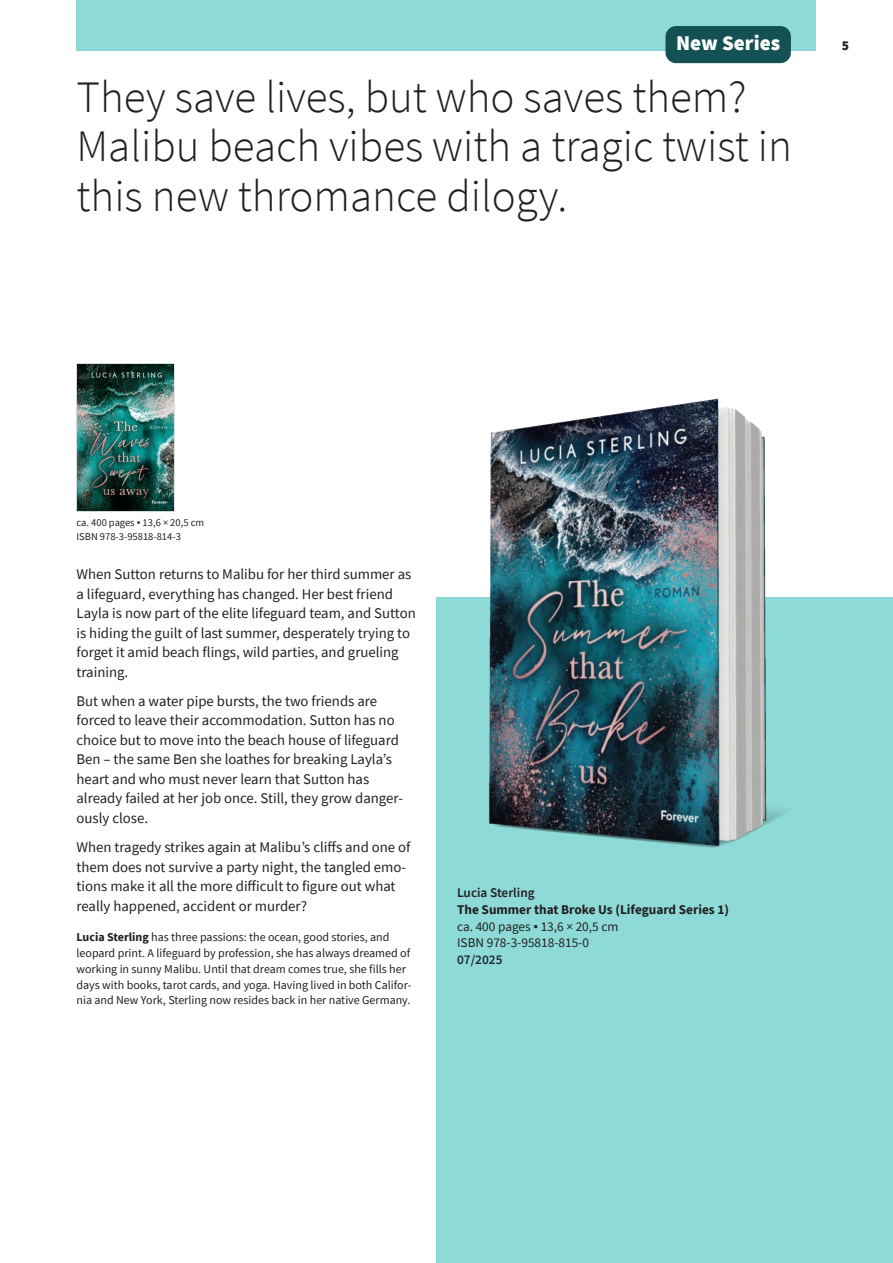
<style>
.page{position:relative;width:893px;height:1263px;background:#fff}
.page>*{position:absolute;margin:0;border:0;box-sizing:border-box;transform-origin:0 0}
.t1{font:300 45px/49.5px "Source Sans Pro";color:#231f20}
.t2{font:900 21px "Source Sans Pro";color:#fff}
.t3{font:14.85px/19.5px "Source Sans Pro";color:#231f20}
.t4{font:900 13.5px "Source Sans Pro";color:#1d252d}
.t5{font:13.35px/16.5px "Source Sans Pro";color:#231f20}
.t6{font:600 13.35px "Source Sans Pro";color:#231f20}
.t7{font:600 13.35px "Source Sans Pro";color:#1d252d}
.t8{font:12px/15.8px "Source Sans Pro";color:#231f20}
.t9{font:10.5px/13.5px "Source Sans Pro";color:#231f20}
.s1{font-family:"Arial"}
.s2{font-weight:700}
</style>
<div class="page">
<div style="left:77px;top:0;width:739px;height:50px;background:#8edad6"></div>
<div style="left:665px;top:26px;width:126px;height:37px;background:#135154;border-radius:11px"></div>
<div style="left:436px;top:598px;width:457px;height:665px;background:#8edad6"></div>
<img style="left:77px;top:364px;width:97px;height:147px">
<img style="left:457px;top:398px;width:359px;height:450px">
<h2 class="t2" style="left:676px;top:30px;width:106px">New Series</h2>
<p class="t4" style="left:842px;top:37px;width:9px">5</p>
<h1 class="t1" style="left:77px;top:71px;width:717px">They save lives, but who saves them?<br>Malibu beach vibes with a tragic twist in this new thromance dilogy.</h1>
<p class="t9" style="left:77px;top:516px;width:129px">ca. 400 pages <span class="s1">▪</span> 13,6 × 20,5 cm<br>ISBN 978-3-95818-814-3</p>
<p class="t3" style="left:77px;top:564px;width:341px">When Sutton returns to Malibu for her third summer as a lifeguard, everything has changed. Her best friend Layla is now part of the elite lifeguard team, and Sutton is hiding the guilt of last summer, desperately trying to forget it amid beach flings, wild parties, and grueling training.</p>
<p class="t3" style="left:77px;top:691px;width:328px">But when a water pipe bursts, the two friends are forced to leave their accommodation. Sutton has no choice but to move into the beach house of lifeguard Ben – the same Ben she loathes for breaking Layla’s heart and who must never learn that Sutton has already failed at her job once. Still, they grow danger&shy;ously close.</p>
<p class="t3" style="left:77px;top:837px;width:336px">When tragedy strikes again at Malibu’s cliffs and one of them does not survive a party night, the tangled emo&shy;tions make it all the more difficult to figure out what really happened, accident or murder?</p>
<p class="t8" style="left:77px;top:929px;width:337px"><span class="s2">Lucia Sterling</span> has three passions: the ocean, good stories, and leopard print. A lifeguard by profession, she has always dreamed of working in sunny Malibu. Until that dream comes true, she fills her days with books, tarot cards, and yoga. Having lived in both Califor&shy;nia and New York, Sterling now resides back in her native Germany.</p>
<p class="t6" style="left:457px;top:884px;width:79px">Lucia Sterling</p>
<p class="t5" style="left:457px;top:901px;width:273px"><span class="s2">The Summer that Broke Us (Lifeguard Series 1) </span>ca. 400 pages <span class="s1">▪</span> 13,6 × 20,5 cm<br>ISBN 978-3-95818-815-0</p>
<p class="t7" style="left:457px;top:950px;width:47px">07/2025</p>
</div>
